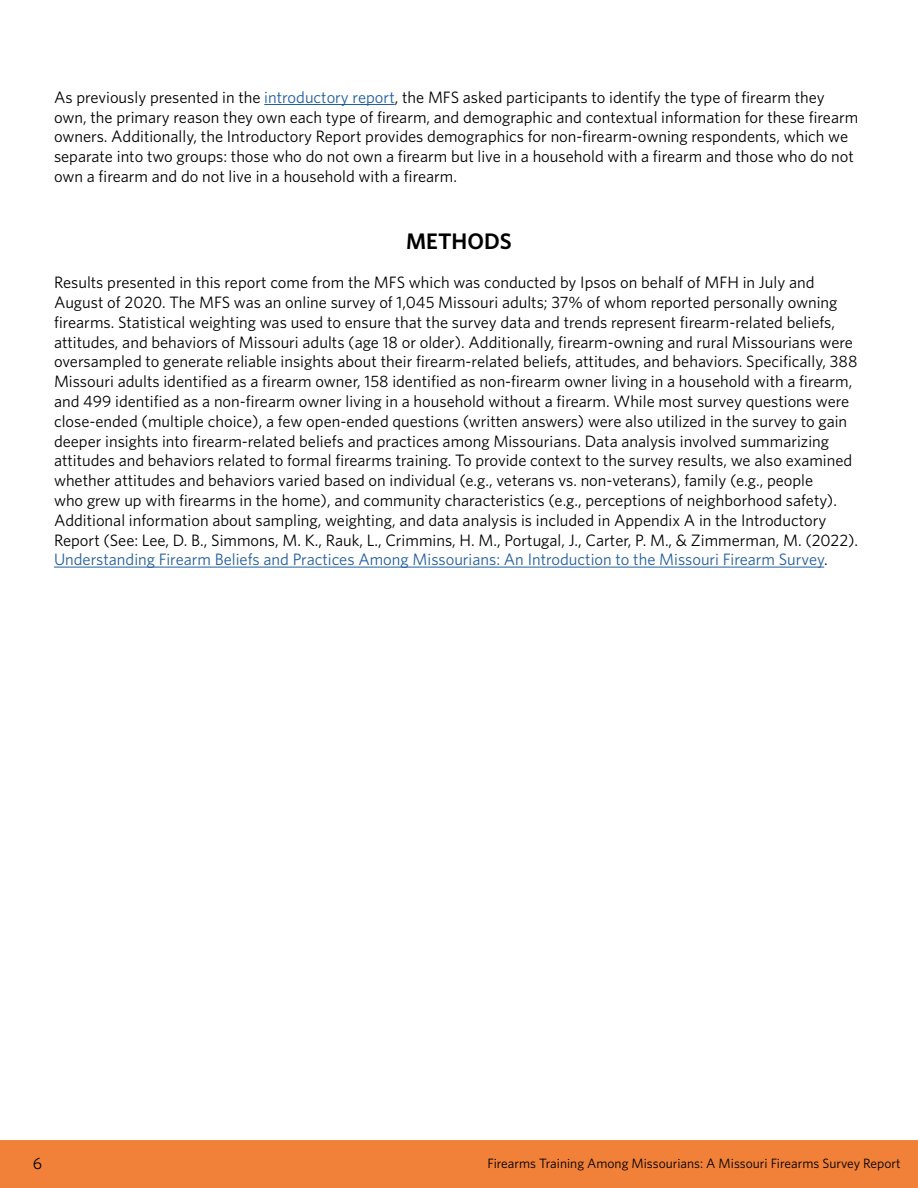
<style>
.page{position:relative;width:918px;height:1188px;background:#fff}
.page>*{position:absolute;margin:0;border:0;box-sizing:border-box;transform-origin:0 0}
.t1{font:600 22.5px "Whitney";color:#000}
.t2{font:16.5px/19.8px "Whitney";color:#000}
.t3{font:13.5px "Whitney";color:#000}
.s1{color:#215e9e}
</style>
<div class="page">
<div style="left:0;top:1140px;width:918px;height:48px;background:#f18038"></div>
<hr style="left:264px;top:104px;width:131px;height:1px;background:#215e9e">
<hr style="left:54px;top:567px;width:770px;height:1px;background:#215e9e">
<p class="t2" style="left:54px;top:87px;width:806px">As previously presented in the <span class="s1">introductory report</span>, the MFS asked participants to identify the type of firearm they own, the primary reason they own each type of firearm, and demographic and contextual information for these firearm owners. Additionally, the Introductory Report provides demographics for non-firearm-owning respondents, which we separate into two groups: those who do not own a firearm but live in a household with a firearm and those who do not own a firearm and do not live in a household with a firearm.</p>
<h1 class="t1" style="left:406px;top:226px;width:107px">METHODS</h1>
<p class="t2" style="left:54px;top:272px;width:806px">Results presented in this report come from the MFS which was conducted by Ipsos on behalf of MFH in July and August of 2020. The MFS was an online survey of 1,045 Missouri adults; 37% of whom reported personally owning firearms. Statistical weighting was used to ensure that the survey data and trends represent firearm-related beliefs, attitudes, and behaviors of Missouri adults (age 18 or older). Additionally, firearm-owning and rural Missourians were oversampled to generate reliable insights about their firearm-related beliefs, attitudes, and behaviors. Specifically, 388<br>Missouri adults identified as a firearm owner, 158 identified as non-firearm owner living in a household with a firearm, and 499 identified as a non-firearm owner living in a household without a firearm. While most survey questions were close-ended (multiple choice), a few open-ended questions (written answers) were also utilized in the survey to gain deeper insights into firearm-related beliefs and practices among Missourians. Data analysis involved summarizing attitudes and behaviors related to formal firearms training. To provide context to the survey results, we also examined whether attitudes and behaviors varied based on individual (e.g., veterans vs. non-veterans), family (e.g., people<br>who grew up with firearms in the home), and community characteristics (e.g., perceptions of neighborhood safety).<br>Additional information about sampling, weighting, and data analysis is included in Appendix A in the Introductory Report (See: Lee, D. B., Simmons, M. K., Rauk, L., Crimmins, H. M., Portugal, J., Carter, P. M., &amp; Zimmerman, M. (2022).<br><span class="s1">Understanding Firearm Beliefs and Practices Among Missourians: An Introduction to the Missouri Firearm Survey</span>.</p>
<p class="t2" style="left:33px;top:1153px;width:11px">6</p>
<p class="t3" style="left:488px;top:1154px;width:415px">Firearms Training Among Missourians: A Missouri Firearms Survey Report</p>
</div>
